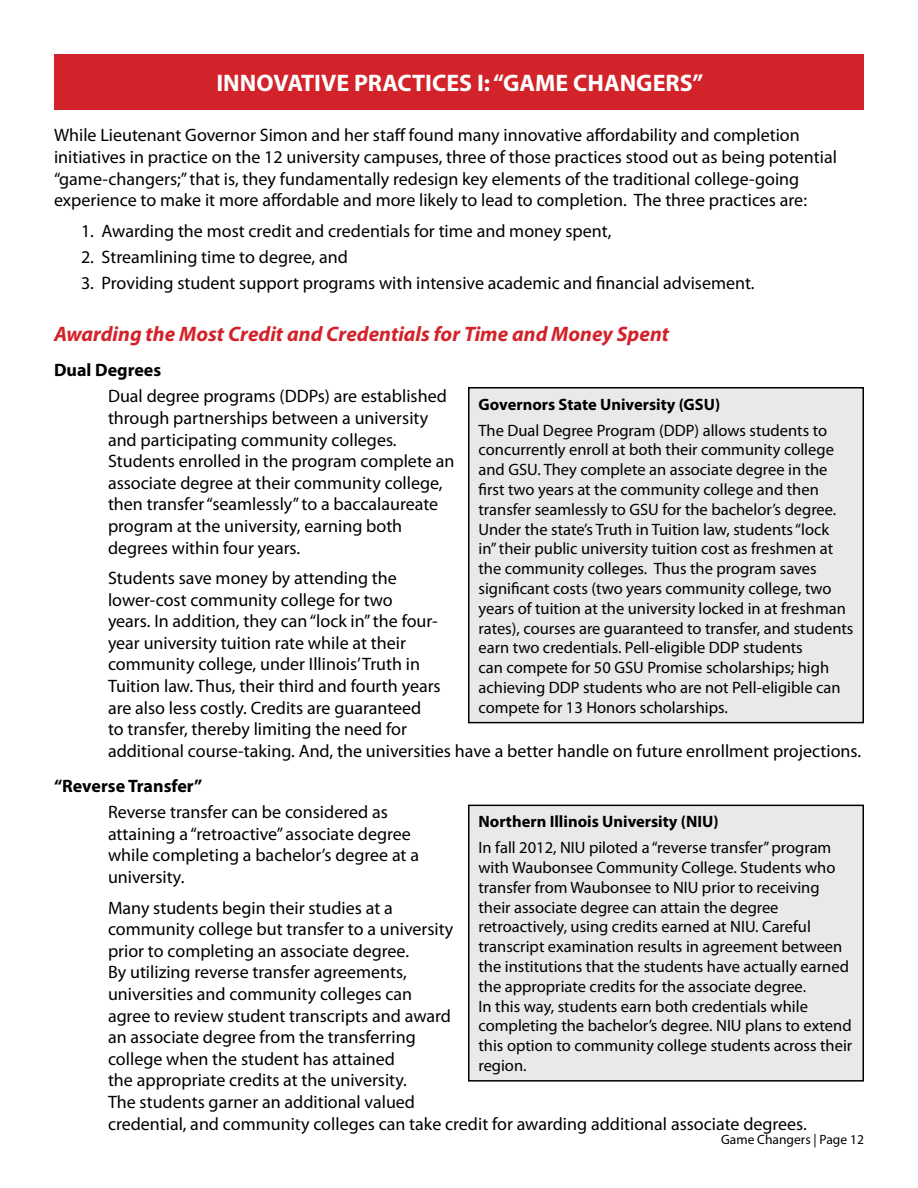
<style>
.page{position:relative;width:918px;height:1188px;background:#fff}
.page>*{position:absolute;margin:0;border:0;box-sizing:border-box;transform-origin:0 0}
.t1{font:700 24px "Myriad Pro";color:#fff}
.t2{font:italic 700 21px "Myriad Pro";color:#d2232a}
.t3{font:18px/21.6px "Myriad Pro";color:#000}
.t4{font:700 18px "Myriad Pro";color:#000}
.t5{font:16.5px/19.8px "Myriad Pro";color:#000}
.t6{font:700 16.5px "Myriad Pro";color:#000}
.t7{font:13.5px "Myriad Pro";color:#000}
</style>
<div class="page">
<div style="left:54px;top:54px;width:810px;height:56px;background:#d2232a"></div>
<div style="left:469px;top:388px;width:394px;height:335px;background:#e9e9ea"></div>
<div style="left:468px;top:387px;width:396px;height:336px;border:2px solid #000"></div>
<div style="left:469px;top:805px;width:394px;height:276px;background:#e9e9ea"></div>
<div style="left:468px;top:805px;width:396px;height:277px;border:2px solid #000"></div>
<h1 class="t1" style="left:216px;top:67px;width:488px">INNOVATIVE PRACTICES I: “GAME CHANGERS”</h1>
<p class="t3" style="left:54px;top:124px;width:784px">While Lieutenant Governor Simon and her staff found many innovative affordability and completion initiatives in practice on the 12 university campuses, three of those practices stood out as being potential “game-changers;” that is, they fundamentally redesign key elements of the traditional college-going experience to make it more affordable and more likely to lead to completion. The three practices are:</p>
<p class="t3" style="left:81px;top:220px;width:532px">1. Awarding the most credit and credentials for time and money spent,</p>
<p class="t3" style="left:81px;top:246px;width:268px">2. Streamlining time to degree, and</p>
<p class="t3" style="left:81px;top:272px;width:674px">3. Providing student support programs with intensive academic and financial advisement.</p>
<p class="t2" style="left:54px;top:320px;width:617px">Awarding the Most Credit and Credentials for Time and Money Spent</p>
<p class="t4" style="left:54px;top:358px;width:109px">Dual Degrees</p>
<p class="t3" style="left:108px;top:385px;width:348px">Dual degree programs (DDPs) are established through partnerships between a university and participating community colleges.<br>Students enrolled in the program complete an associate degree at their community college, then transfer “seamlessly” to a baccalaureate program at the university, earning both degrees within four years.</p>
<p class="t3" style="left:108px;top:567px;width:753px">Students save money by attending the<br>lower-cost community college for two<br>years. In addition, they can “lock in” the four-<br>year university tuition rate while at their<br>community college, under Illinois’ Truth in<br>Tuition law. Thus, their third and fourth years<br>are also less costly. Credits are guaranteed<br>to transfer, thereby limiting the need for<br>additional course-taking. And, the universities have a better handle on future enrollment projections.</p>
<p class="t4" style="left:54px;top:774px;width:150px">“Reverse Transfer”</p>
<p class="t3" style="left:108px;top:801px;width:313px">Reverse transfer can be considered as attaining a “retroactive” associate degree while completing a bachelor’s degree at a university.</p>
<p class="t3" style="left:108px;top:896px;width:699px">Many students begin their studies at a<br>community college but transfer to a university<br>prior to completing an associate degree.<br>By utilizing reverse transfer agreements,<br>universities and community colleges can<br>agree to review student transcripts and award<br>an associate degree from the transferring<br>college when the student has attained<br>the appropriate credits at the university.<br>The students garner an additional valued<br>credential, and community colleges can take credit for awarding additional associate degrees.</p>
<p class="t6" style="left:478px;top:394px;width:243px">Governors State University (GSU)</p>
<p class="t5" style="left:478px;top:420px;width:376px">The Dual Degree Program (DDP) allows students to concurrently enroll at both their community college and GSU. They complete an associate degree in the first two years at the community college and then transfer seamlessly to GSU for the bachelor’s degree.<br>Under the state’s Truth in Tuition law, students “lock<br>in” their public university tuition cost as freshmen at the community colleges. Thus the program saves significant costs (two years community college, two years of tuition at the university locked in at freshman rates), courses are guaranteed to transfer, and students earn two credentials. Pell-eligible DDP students<br>can compete for 50 GSU Promise scholarships; high achieving DDP students who are not Pell-eligible can compete for 13 Honors scholarships.</p>
<p class="t6" style="left:478px;top:811px;width:242px">Northern Illinois University (NIU)</p>
<p class="t5" style="left:478px;top:838px;width:375px">In fall 2012, NIU piloted a “reverse transfer” program with Waubonsee Community College. Students who transfer from Waubonsee to NIU prior to receiving their associate degree can attain the degree retroactively, using credits earned at NIU. Careful transcript examination results in agreement between the institutions that the students have actually earned the appropriate credits for the associate degree.<br>In this way, students earn both credentials while completing the bachelor’s degree. NIU plans to extend this option to community college students across their region.</p>
<p class="t7" style="left:721px;top:1131px;width:144px">Game Changers | Page 12</p>
</div>
